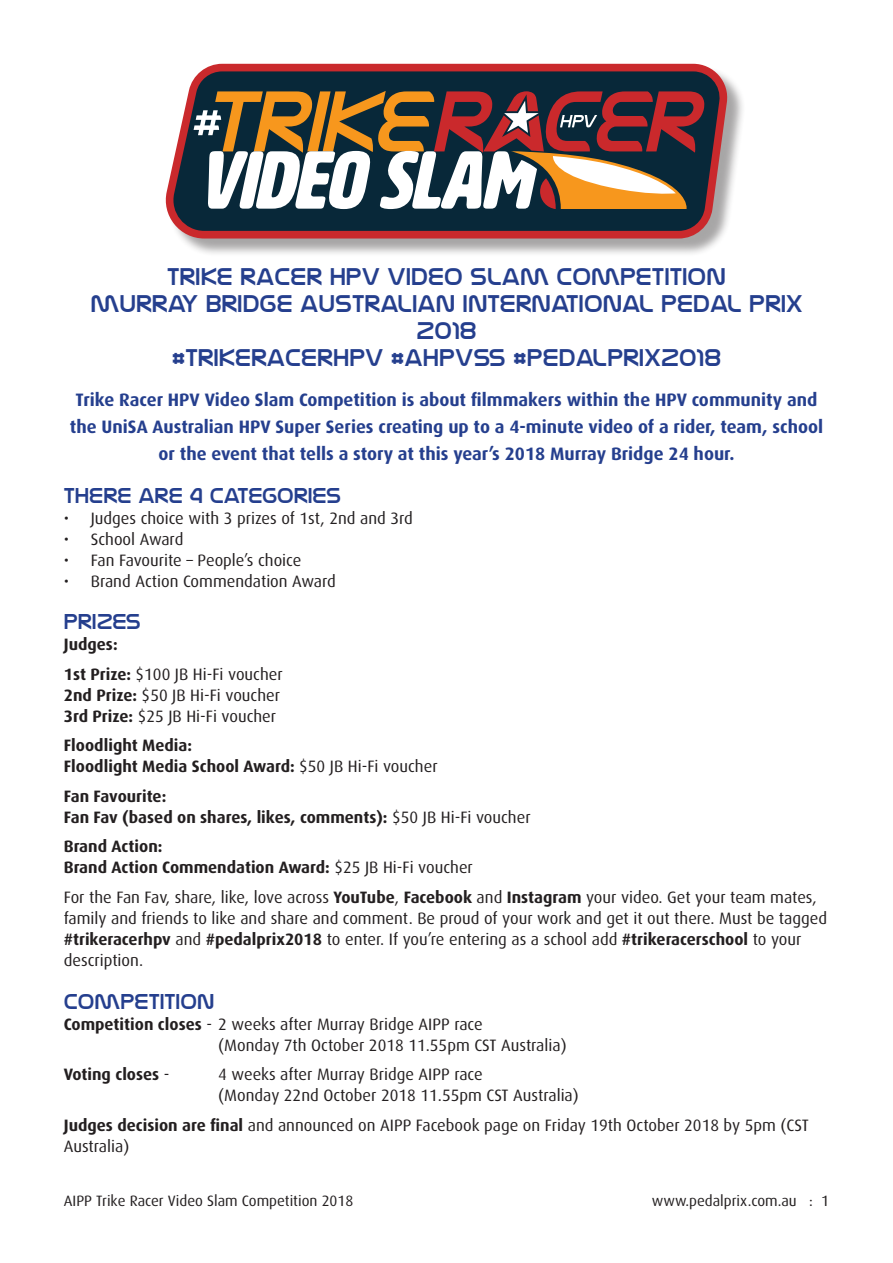
<style>
.page{position:relative;width:893px;height:1263px;background:#fff}
.page>*{position:absolute;margin:0;border:0;box-sizing:border-box;transform-origin:0 0}
.t1{font:27px/27px "Nasalization Free";color:#253f8e;text-align:center}
.t2{font:24px "Nasalization Free";color:#253f8e}
.t3{font:700 18px/27px "Dax";color:#253f8e;text-align:center}
.t4{font:16.5px/21px "Dax";color:#231f20}
.t5{font:700 16.5px/21px "Dax";color:#231f20}
.t6{font:15px "Dax";color:#231f20}
.s1{font-weight:700}
.s2{font-weight:400}
</style>
<div class="page">
<div style="left:168px;top:66px;width:577px;height:191px;background:#231f20;opacity:.4"></div>
<svg style="left:166px;top:64px;width:561px;height:174px;background:#ce5153"></svg>
<svg style="left:170px;top:71px;width:551px;height:160px;background:#293543"></svg>
<svg style="left:194px;top:91px;width:510px;height:118px"></svg>
<h1 class="t1" style="left:90px;top:263px;width:714px">TRIKE RACER HPV VIDEO SLAM COMPETITION<br>MURRAY BRIDGE AUSTRALIAN INTERNATIONAL PEDAL PRIX 2018<br>#TRIKERACERHPV #AHPVSS #PEDALPRIX2018</h1>
<p class="t3" style="left:70px;top:386px;width:755px">Trike Racer HPV Video Slam Competition is about filmmakers within the HPV community and the UniSA Australian HPV Super Series creating up to a 4-minute video of a rider, team, school or the event that tells a story at this year’s 2018 Murray Bridge 24 hour.</p>
<h2 class="t2" style="left:64px;top:483px;width:279px">THERE ARE 4 CATEGORIES</h2>
<p class="t4" style="left:64px;top:507px;width:351px">• Judges choice with 3 prizes of 1st, 2nd and 3rd</p>
<p class="t4" style="left:64px;top:528px;width:121px">• School Award</p>
<p class="t4" style="left:64px;top:549px;width:239px">• Fan Favourite – People’s choice</p>
<p class="t4" style="left:64px;top:570px;width:274px">• Brand Action Commendation Award</p>
<h2 class="t2" style="left:64px;top:610px;width:79px">PRIZES</h2>
<p class="t4" style="left:64px;top:630px;width:220px;line-height:29.5px"><span class="s1">Judges:<br>1st Prize:</span> $100 JB Hi-Fi voucher</p>
<p class="t4" style="left:64px;top:685px;width:218px"><span class="s1">2nd Prize:</span> $50 JB Hi-Fi voucher<br><span class="s1">3rd Prize:</span> $25 JB Hi-Fi voucher</p>
<p class="t5" style="left:64px;top:735px;width:375px">Floodlight Media:<br>Floodlight Media School Award: <span class="s2">$50 JB Hi-Fi voucher</span></p>
<p class="t5" style="left:64px;top:786px;width:468px">Fan Favourite:<br>Fan Fav (based on shares, likes, comments): <span class="s2">$50 JB Hi-Fi voucher</span></p>
<p class="t5" style="left:64px;top:836px;width:411px">Brand Action:<br>Brand Action Commendation Award: <span class="s2">$25 JB Hi-Fi voucher</span></p>
<p class="t4" style="left:64px;top:887px;width:765px">For the Fan Fav, share, like, love across <span class="s1">YouTube</span>, <span class="s1">Facebook</span> and <span class="s1">Instagram</span> your video. Get your team mates, family and friends to like and share and comment. Be proud of your work and get it out there. Must be tagged <span class="s1">#trikeracerhpv</span> and <span class="s1">#pedalprix2018</span> to enter. If you’re entering as a school add <span class="s1">#trikeracerschool</span> to your description.</p>
<h2 class="t2" style="left:64px;top:989px;width:152px">COMPETITION</h2>
<p class="t4" style="left:218px;top:1013px;width:350px;text-indent:-155px"><span class="s1">Competition closes</span> - 2 weeks after Murray Bridge AIPP race<br>(Monday 7th October 2018 11.55pm CST Australia)</p>
<p class="t5" style="left:64px;top:1064px;width:107px">Voting closes <span class="s2">-</span></p>
<p class="t4" style="left:218px;top:1064px;width:362px">4 weeks after Murray Bridge AIPP race<br>(Monday 22nd October 2018 11.55pm CST Australia)</p>
<p class="t4" style="left:64px;top:1115px;width:746px"><span class="s1">Judges decision are final</span> and announced on AIPP Facebook page on Friday 19th October 2018 by 5pm (CST<br>Australia)</p>
<p class="t6" style="left:64px;top:1193px;width:291px">AIPP Trike Racer Video Slam Competition 2018</p>
<p class="t6" style="left:652px;top:1193px;width:179px">www.pedalprix.com.au : 1</p>
</div>
